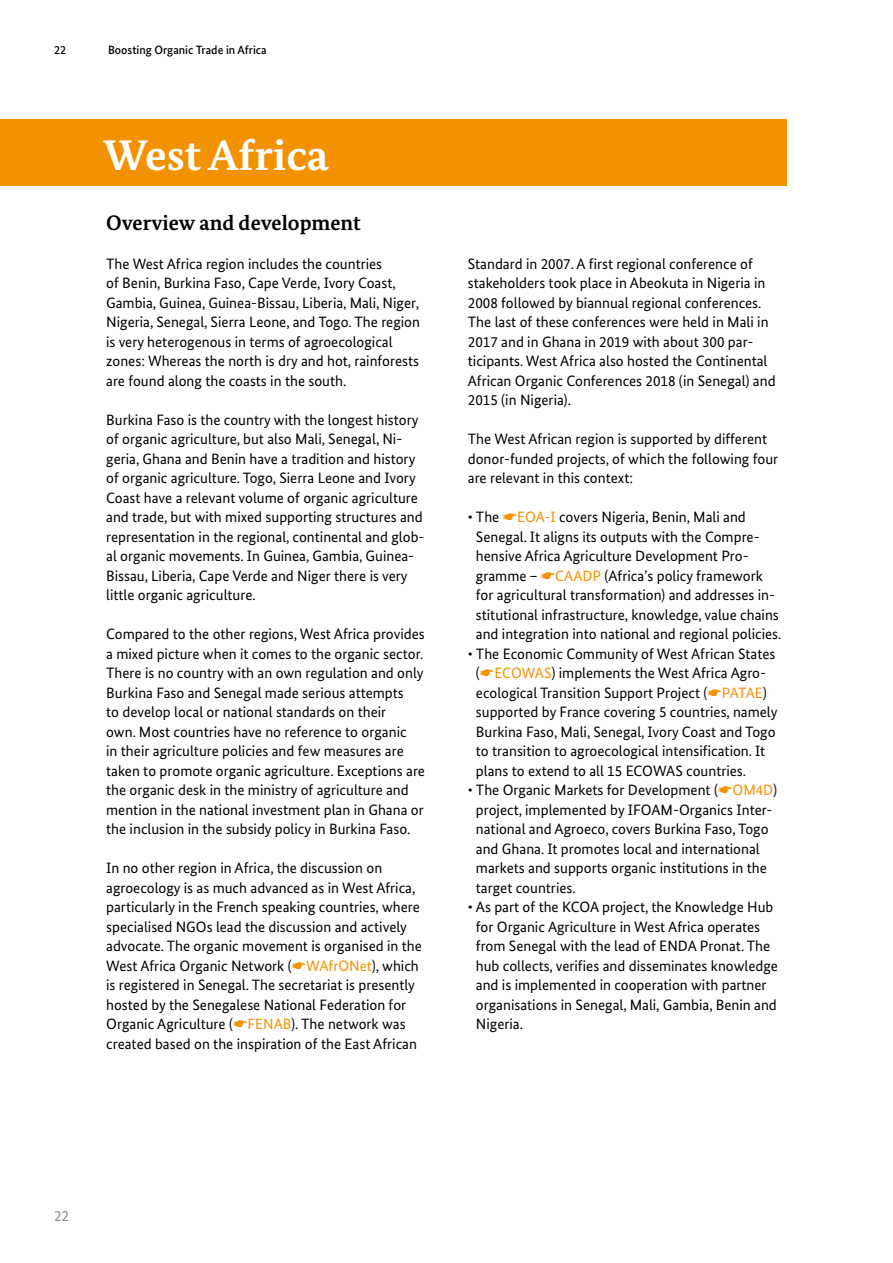
<style>
.page{position:relative;width:893px;height:1263px;background:#fff}
.page>*{position:absolute;margin:0;border:0;box-sizing:border-box;transform-origin:0 0}
.Einf__Abs{font:700 42.75px "Bundes Serif";color:#fff;scale:1.05 1}
.Fließtext{font:700 21px "Bundes Serif";color:#000}
.Fließtext-2{font:15px/19.5px "Bundes Sans";color:#000}
.t1{font:15px "Bundes Sans";color:#878787}
.t2{font:500 12px "Bundes Sans";color:#000}
.s1{color:#f39200}
</style>
<div class="page">
<div style="left:0;top:119px;width:787px;height:67px;background:#f39200"></div>
<p class="t2" style="left:54px;top:43px;width:13px">22</p>
<p class="t2" style="left:108px;top:43px;width:160px">Boosting Organic Trade in Africa</p>
<p class="Einf__Abs" style="left:104px;top:129px;width:216px">West Africa</p>
<p class="Fließtext" style="left:106px;top:209px;width:256px">Overview and development</p>
<p class="Fließtext-2" style="left:106px;top:253px;width:315px">The West Africa region includes the countries<br>of Benin, Burkina Faso, Cape Verde, Ivory Coast, Gambia, Guinea, Guinea-Bissau, Liberia, Mali, Niger, Nigeria, Senegal, Sierra Leone, and Togo. The region is very heterogenous in terms of agroecological zones: Whereas the north is dry and hot, rainforests are found along the coasts in the south.</p>
<p class="Fließtext-2" style="left:106px;top:409px;width:320px">Burkina Faso is the country with the longest history of organic agriculture, but also Mali, Senegal, Ni&shy;geria, Ghana and Benin have a tradition and history of organic agriculture. Togo, Sierra Leone and Ivory Coast have a relevant volume of organic agriculture and trade, but with mixed supporting structures and representation in the regional, continental and glob&shy;al organic movements. In Guinea, Gambia, Guinea-Bissau, Liberia, Cape Verde and Niger there is very little organic agriculture.</p>
<p class="Fließtext-2" style="left:106px;top:624px;width:320px">Compared to the other regions, West Africa provides a mixed picture when it comes to the organic sector.<br>There is no country with an own regulation and only Burkina Faso and Senegal made serious attempts<br>to develop local or national standards on their<br>own. Most countries have no reference to organic<br>in their agriculture policies and few measures are taken to promote organic agriculture. Exceptions are the organic desk in the ministry of agriculture and mention in the national investment plan in Ghana or the inclusion in the subsidy policy in Burkina Faso.</p>
<p class="Fließtext-2" style="left:106px;top:858px;width:317px">In no other region in Africa, the discussion on agroecology is as much advanced as in West Africa, particularly in the French speaking countries, where specialised NGOs lead the discussion and actively advocate. The organic movement is organised in the West Africa Organic Network (<span class="s1">☛WAfrONet</span>), which is registered in Senegal. The secretariat is presently hosted by the Senegalese National Federation for Organic Agriculture (<span class="s1">☛FENAB</span>). The network was created based on the inspiration of the East African</p>
<p class="Fließtext-2" style="left:468px;top:253px;width:309px">Standard in 2007. A first regional conference of stakeholders took place in Abeokuta in Nigeria in 2008 followed by biannual regional conferences.<br>The last of these conferences were held in Mali in 2017 and in Ghana in 2019 with about 300 par&shy;ticipants. West Africa also hosted the Continental African Organic Conferences 2018 (in Senegal) and 2015 (in Nigeria).</p>
<p class="Fließtext-2" style="left:468px;top:429px;width:312px">The West African region is supported by different donor-funded projects, of which the following four are relevant in this context:</p>
<p class="Fließtext-2" style="left:476px;top:507px;width:307px;text-indent:-8px">• The <span class="s1">☛EOA-I</span> covers Nigeria, Benin, Mali and Senegal. It aligns its outputs with the Compre&shy;hensive Africa Agriculture Development Pro&shy;gramme – <span class="s1">☛CAADP</span> (Africa’s policy framework for agricultural transformation) and addresses in&shy;stitutional infrastructure, knowledge, value chains and integration into national and regional policies.</p>
<p class="Fließtext-2" style="left:476px;top:643px;width:303px;text-indent:-8px">• The Economic Community of West African States (<span class="s1">☛ECOWAS</span>) implements the West Africa Agro&shy;ecological Transition Support Project (<span class="s1">☛PATAE</span>) supported by France covering 5 countries, namely Burkina Faso, Mali, Senegal, Ivory Coast and Togo to transition to agroecological intensification. It plans to extend to all 15 ECOWAS countries.</p>
<p class="Fließtext-2" style="left:476px;top:780px;width:303px;text-indent:-8px">• The Organic Markets for Development (<span class="s1">☛OM4D</span>) project, implemented by IFOAM-Organics Inter&shy;national and Agroeco, covers Burkina Faso, Togo and Ghana. It promotes local and international markets and supports organic institutions in the target countries.</p>
<p class="Fließtext-2" style="left:476px;top:897px;width:304px;text-indent:-8px">• As part of the KCOA project, the Knowledge Hub for Organic Agriculture in West Africa operates from Senegal with the lead of ENDA Pronat. The hub collects, verifies and disseminates knowledge and is implemented in cooperation with partner organisations in Senegal, Mali, Gambia, Benin and Nigeria.</p>
<p class="t1" style="left:54px;top:1206px;width:16px">22</p>
</div>
